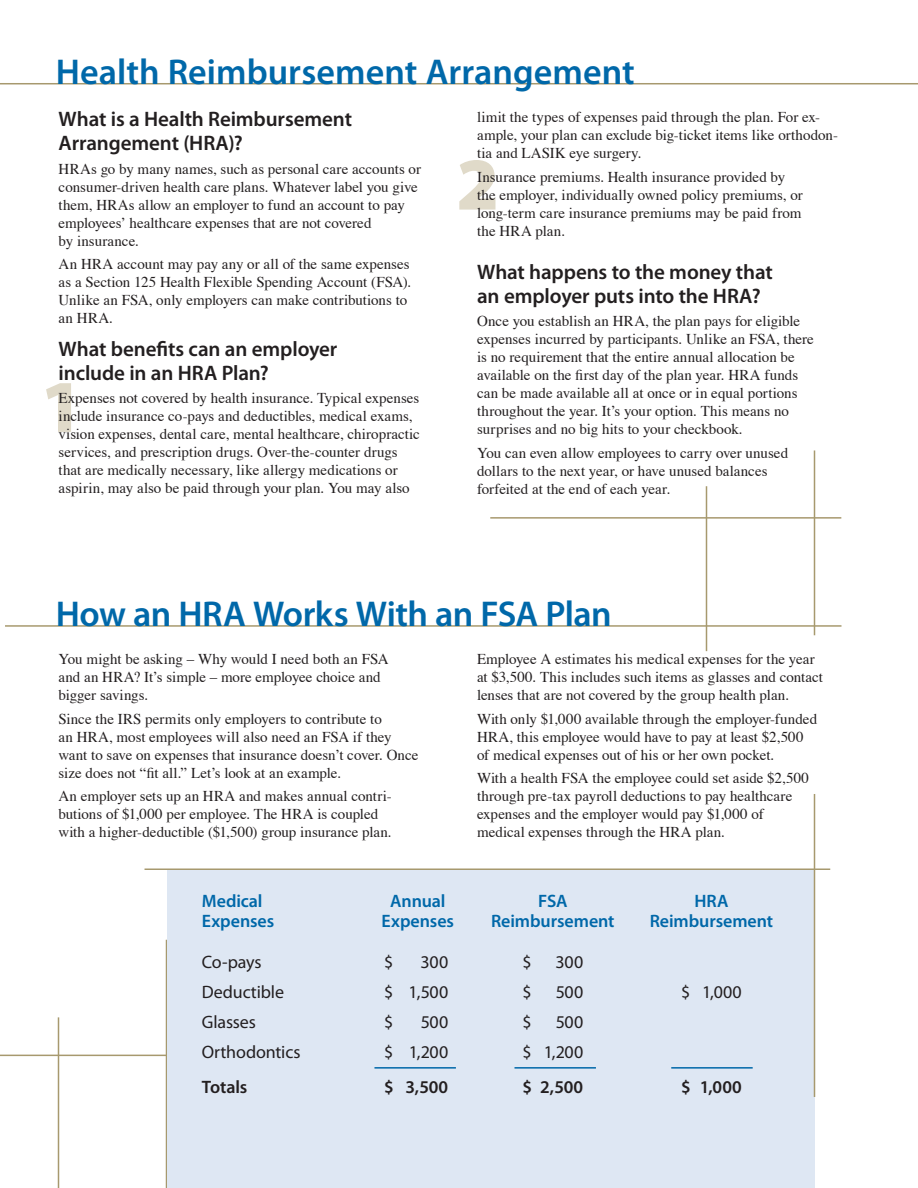
<style>
.page{position:relative;width:918px;height:1188px;background:#fff}
.page>*{position:absolute;margin:0;border:0;box-sizing:border-box;transform-origin:0 0}
.Main_heads{font:600 36px "Myriad Pro";color:#0068a9}
.Subhead_2{font:600 21px/24px "Myriad Pro";letter-spacing:-.005em;color:#231f20}
.t1{font:18px "Myriad Pro";letter-spacing:-.005em;color:#231f20}
.t2{font:600 18px "Myriad Pro";letter-spacing:-.005em;color:#0068a9}
.t3{font:600 18px "Myriad Pro";letter-spacing:-.005em;color:#231f20}
.Body_text{font:15px/18px "Times";color:#231f20}
</style>
<div class="page">
<hr style="left:58px;top:1017px;width:1px;height:171px;background:#a7996e">
<hr style="left:0;top:83px;width:918px;height:1px;background:#a7996e">
<hr style="left:166px;top:940px;width:1px;height:248px;background:#a7996e">
<hr style="left:0;top:1055px;width:190px;height:1px;background:#a7996e">
<hr style="left:5px;top:625px;width:837px;height:2px;background:#a7996e">
<svg style="left:46px;top:383px;width:25px;height:49px"></svg>
<div style="left:167px;top:869px;width:647px;height:319px;background:#dee7f3"></div>
<hr style="left:706px;top:486px;width:1px;height:165px;background:#a7996e">
<svg style="left:459px;top:160px;width:36px;height:50px"></svg>
<hr style="left:145px;top:868px;width:685px;height:2px;background:#a7996e">
<hr style="left:490px;top:517px;width:351px;height:2px;background:#a7996e">
<hr style="left:814px;top:794px;width:1px;height:303px;background:#a7996e">
<hr style="left:374px;top:1067px;width:82px;height:2px;background:#0068a9">
<hr style="left:514px;top:1067px;width:82px;height:2px;background:#0068a9">
<hr style="left:671px;top:1067px;width:82px;height:2px;background:#0068a9">
<hr style="left:814px;top:450px;width:1px;height:185px;background:#a7996e">
<p class="Main_heads" style="left:56px;top:49px;width:580px">Health Reimbursement Arrangement</p>
<p class="Subhead_2" style="left:59px;top:107px;width:295px">What is a Health Reimbursement<br>Arrangement (HRA)?</p>
<p class="Body_text" style="left:59px;top:159px;width:364px">HRAs go by many names, such as personal care accounts or consumer-driven health care plans. Whatever label you give them, HRAs allow an employer to fund an account to pay employees’ healthcare expenses that are not covered<br>by insurance.</p>
<p class="Body_text" style="left:59px;top:254px;width:354px">An HRA account may pay any or all of the same expenses as a Section 125 Health Flexible Spending Account (FSA).<br>Unlike an FSA, only employers can make contributions to an HRA.</p>
<p class="Subhead_2" style="left:59px;top:336px;width:280px">What benefits can an employer include in an HRA Plan?</p>
<p class="Body_text" style="left:59px;top:388px;width:363px">Expenses not covered by health insurance. Typical expenses include insurance co-pays and deductibles, medical exams, vision expenses, dental care, mental healthcare, chiropractic services, and prescription drugs. Over-the-counter drugs that are medically necessary, like allergy medications or aspirin, may also be paid through your plan. You may also</p>
<p class="Body_text" style="left:477px;top:107px;width:362px">limit the types of expenses paid through the plan. For ex&shy;ample, your plan can exclude big-ticket items like orthodon&shy;tia and LASIK eye surgery.</p>
<p class="Body_text" style="left:477px;top:166px;width:327px">Insurance premiums. Health insurance provided by the employer, individually owned policy premiums, or long-term care insurance premiums may be paid from the HRA plan.</p>
<p class="Subhead_2" style="left:477px;top:259px;width:297px">What happens to the money that an employer puts into the HRA?</p>
<p class="Body_text" style="left:477px;top:311px;width:338px">Once you establish an HRA, the plan pays for eligible expenses incurred by participants. Unlike an FSA, there is no requirement that the entire annual allocation be available on the first day of the plan year. HRA funds can be made available all at once or in equal portions throughout the year. It’s your option. This means no surprises and no big hits to your checkbook.</p>
<p class="Body_text" style="left:477px;top:442px;width:313px">You can even allow employees to carry over unused dollars to the next year, or have unused balances forfeited at the end of each year.</p>
<p class="Main_heads" style="left:56px;top:591px;width:558px">How an HRA Works With an FSA Plan</p>
<p class="Body_text" style="left:58px;top:649px;width:332px">You might be asking – Why would I need both an FSA and an HRA? It’s simple – more employee choice and bigger savings.</p>
<p class="Body_text" style="left:58px;top:708px;width:362px">Since the IRS permits only employers to contribute to<br>an HRA, most employees will also need an FSA if they want to save on expenses that insurance doesn’t cover. Once size does not “fit all.” Let’s look at an example.</p>
<p class="Body_text" style="left:58px;top:786px;width:335px">An employer sets up an HRA and makes annual contri&shy;butions of $1,000 per employee. The HRA is coupled with a higher-deductible ($1,500) group insurance plan.</p>
<p class="Body_text" style="left:477px;top:649px;width:348px">Employee A estimates his medical expenses for the year at $3,500. This includes such items as glasses and contact lenses that are not covered by the group health plan.</p>
<p class="Body_text" style="left:477px;top:708px;width:342px">With only $1,000 available through the employer-funded<br>HRA, this employee would have to pay at least $2,500 of medical expenses out of his or her own pocket.</p>
<p class="Body_text" style="left:477px;top:768px;width:334px">With a health FSA the employee could set aside $2,500 through pre-tax payroll deductions to pay healthcare expenses and the employer would pay $1,000 of medical expenses through the HRA plan.</p>
<p class="t2" style="left:202px;top:890px;width:62px">Medical</p>
<p class="t2" style="left:390px;top:890px;width:57px">Annual</p>
<p class="t2" style="left:538px;top:890px;width:31px">FSA</p>
<p class="t2" style="left:695px;top:890px;width:36px">HRA</p>
<p class="t2" style="left:202px;top:909px;width:74px">Expenses</p>
<p class="t2" style="left:382px;top:909px;width:74px">Expenses</p>
<p class="t2" style="left:491px;top:909px;width:125px">Reimbursement</p>
<p class="t2" style="left:650px;top:909px;width:125px">Reimbursement</p>
<p class="t1" style="left:202px;top:950px;width:61px">Co-pays</p>
<p class="t1" style="left:384px;top:950px;width:11px">$</p>
<p class="t1" style="left:421px;top:950px;width:29px">300</p>
<p class="t1" style="left:523px;top:950px;width:11px">$</p>
<p class="t1" style="left:556px;top:950px;width:29px">300</p>
<p class="t1" style="left:202px;top:980px;width:84px">Deductible</p>
<p class="t1" style="left:384px;top:980px;width:66px">$ 1,500</p>
<p class="t1" style="left:523px;top:980px;width:11px">$</p>
<p class="t1" style="left:556px;top:980px;width:29px">500</p>
<p class="t1" style="left:681px;top:980px;width:62px">$ 1,000</p>
<p class="t1" style="left:202px;top:1010px;width:56px">Glasses</p>
<p class="t1" style="left:384px;top:1010px;width:11px">$</p>
<p class="t1" style="left:421px;top:1010px;width:29px">500</p>
<p class="t1" style="left:523px;top:1010px;width:11px">$</p>
<p class="t1" style="left:556px;top:1010px;width:29px">500</p>
<p class="t1" style="left:202px;top:1040px;width:100px">Orthodontics</p>
<p class="t1" style="left:384px;top:1040px;width:66px">$ 1,200</p>
<p class="t1" style="left:523px;top:1040px;width:62px">$ 1,200</p>
<p class="t3" style="left:202px;top:1075px;width:47px">Totals</p>
<p class="t3" style="left:384px;top:1075px;width:66px">$ 3,500</p>
<p class="t3" style="left:523px;top:1075px;width:62px">$ 2,500</p>
<p class="t3" style="left:681px;top:1075px;width:62px">$ 1,000</p>
</div>
